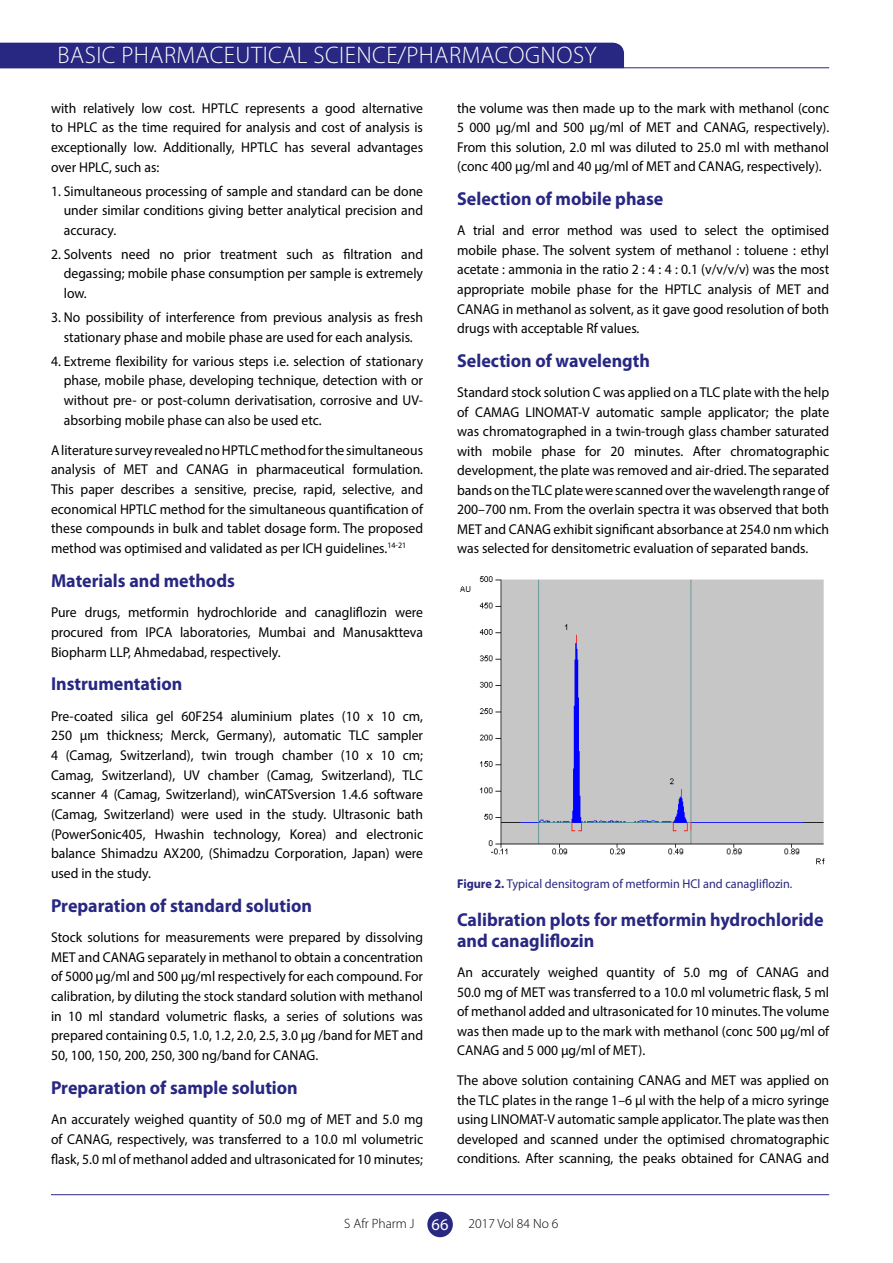
<style>
.page{position:relative;width:893px;height:1263px;background:#fff}
.page>*{position:absolute;margin:0;border:0;box-sizing:border-box;transform-origin:0 0}
.t1{font:300 24px "Myriad Pro";letter-spacing:.02em;color:#fff}
.t2{font:700 18.75px/21px "Myriad Pro";color:#282781;scale:.96 1}
.t3{font:14.25px/19.6px "Myriad Pro";color:#000;text-align:justify;scale:.96 1}
.t4{font:300 13.5px "Myriad Pro";color:#000}
.t5{font:12.75px "Myriad Pro";color:#282781;scale:.96 1}
.s1{font-weight:700}
.s2{font-weight:400;font-size:16.5px;color:#fff}
</style>
<div class="page">
<hr style="left:51px;top:1194px;width:778px;height:1px;background:#282781">
<div style="left:427px;top:1212px;width:26px;height:25px;background:#282781;border-radius:50%"></div>
<svg style="left:0;top:42px;width:625px;height:27px;background:#323187"></svg>
<hr style="left:0;top:67px;width:829px;height:1px;background:#282781">
<img style="left:460px;top:576px;width:365px;height:289px">
<h1 class="t1" style="left:58px;top:41px;width:541px">BASIC PHARMACEUTICAL SCIENCE/PHARMACOGNOSY</h1>
<p class="t3" style="left:51px;top:98px;width:389px">with relatively low cost. HPTLC represents a good alternative to HPLC as the time required for analysis and cost of analysis is exceptionally low. Additionally, HPTLC has several advantages over HPLC, such as:</p>
<p class="t3" style="left:64px;top:181px;width:376px;text-indent:-13px">1. Simultaneous processing of sample and standard can be done under similar conditions giving better analytical precision and accuracy.</p>
<p class="t3" style="left:64px;top:244px;width:376px;text-indent:-13px">2. Solvents need no prior treatment such as filtration and degassing; mobile phase consumption per sample is extremely low.</p>
<p class="t3" style="left:51px;top:307px;width:389px;text-align:center">3. No possibility of interference from previous analysis as fresh stationary phase and mobile phase are used for each analysis.</p>
<p class="t3" style="left:64px;top:351px;width:376px;text-indent:-13px">4. Extreme flexibility for various steps i.e. selection of stationary phase, mobile phase, developing technique, detection with or without pre- or post-column derivatisation, corrosive and UV&shy;absorbing mobile phase can also be used etc.</p>
<p class="t3" style="left:51px;top:440px;width:389px">A literature survey revealed no HPTLC method for the simultaneous analysis of MET and CANAG in pharmaceutical formulation.<br>This paper describes a sensitive, precise, rapid, selective, and economical HPTLC method for the simultaneous quantification of these compounds in bulk and tablet dosage form. The proposed method was optimised and validated as per ICH guidelines.<sup>14-21</sup></p>
<h2 class="t2" style="left:51px;top:569px;width:193px">Materials and methods</h2>
<p class="t3" style="left:51px;top:602px;width:389px">Pure drugs, metformin hydrochloride and canagliflozin were procured from IPCA laboratories, Mumbai and Manusaktteva Biopharm LLP, Ahmedabad, respectively.</p>
<h2 class="t2" style="left:51px;top:673px;width:138px">Instrumentation</h2>
<p class="t3" style="left:51px;top:706px;width:389px">Pre-coated silica gel 60F254 aluminium plates (10 x 10 cm, 250 μm thickness; Merck, Germany), automatic TLC sampler 4 (Camag, Switzerland), twin trough chamber (10 x 10 cm; Camag, Switzerland), UV chamber (Camag, Switzerland), TLC scanner 4 (Camag, Switzerland), winCATSversion 1.4.6 software (Camag, Switzerland) were used in the study. Ultrasonic bath (PowerSonic405, Hwashin technology, Korea) and electronic balance Shimadzu AX200, (Shimadzu Corporation, Japan) were used in the study.</p>
<h2 class="t2" style="left:51px;top:894px;width:273px">Preparation of standard solution</h2>
<p class="t3" style="left:51px;top:927px;width:389px">Stock solutions for measurements were prepared by dissolving MET and CANAG separately in methanol to obtain a concentration of 5000 µg/ml and 500 µg/ml respectively for each compound. For calibration, by diluting the stock standard solution with methanol in 10 ml standard volumetric flasks, a series of solutions was prepared containing 0.5, 1.0, 1.2, 2.0, 2.5, 3.0 µg /band for MET and 50, 100, 150, 200, 250, 300 ng/band for CANAG.</p>
<h2 class="t2" style="left:51px;top:1076px;width:259px">Preparation of sample solution</h2>
<p class="t3" style="left:51px;top:1109px;width:389px">An accurately weighed quantity of 50.0 mg of MET and 5.0 mg of CANAG, respectively, was transferred to a 10.0 ml volumetric flask, 5.0 ml of methanol added and ultrasonicated for 10 minutes;</p>
<p class="t3" style="left:457px;top:98px;width:389px">the volume was then made up to the mark with methanol (conc 5 000 µg/ml and 500 µg/ml of MET and CANAG, respectively).<br>From this solution, 2.0 ml was diluted to 25.0 ml with methanol (conc 400 µg/ml and 40 µg/ml of MET and CANAG, respectively).</p>
<h2 class="t2" style="left:457px;top:188px;width:216px">Selection of mobile phase</h2>
<p class="t3" style="left:457px;top:221px;width:389px">A trial and error method was used to select the optimised mobile phase. The solvent system of methanol : toluene : ethyl acetate : ammonia in the ratio 2 : 4 : 4 : 0.1 (v/v/v/v) was the most appropriate mobile phase for the HPTLC analysis of MET and CANAG in methanol as solvent, as it gave good resolution of both drugs with acceptable Rf values.</p>
<h2 class="t2" style="left:457px;top:349px;width:202px">Selection of wavelength</h2>
<p class="t3" style="left:457px;top:382px;width:389px">Standard stock solution C was applied on a TLC plate with the help of CAMAG LINOMAT-V automatic sample applicator; the plate was chromatographed in a twin-trough glass chamber saturated with mobile phase for 20 minutes. After chromatographic development, the plate was removed and air-dried. The separated bands on the TLC plate were scanned over the wavelength range of 200–700 nm. From the overlain spectra it was observed that both MET and CANAG exhibit significant absorbance at 254.0 nm which was selected for densitometric evaluation of separated bands.</p>
<p class="t5" style="left:457px;top:875px;width:351px"><span class="s1">Figure 2.</span> Typical densitogram of metformin HCl and canagliflozin.</p>
<h2 class="t2" style="left:457px;top:908px;width:383px">Calibration plots for metformin hydrochloride and canagliflozin</h2>
<p class="t3" style="left:457px;top:962px;width:389px">An accurately weighed quantity of 5.0 mg of CANAG and 50.0 mg of MET was transferred to a 10.0 ml volumetric flask, 5 ml of methanol added and ultrasonicated for 10 minutes. The volume was then made up to the mark with methanol (conc 500 µg/ml of CANAG and 5 000 µg/ml of MET).</p>
<p class="t3" style="left:457px;top:1070px;width:389px">The above solution containing CANAG and MET was applied on the TLC plates in the range 1–6 µl with the help of a micro syringe using LINOMAT-V automatic sample applicator. The plate was then developed and scanned under the optimised chromatographic conditions. After scanning, the peaks obtained for CANAG and</p>
<p class="t4" style="left:344px;top:1215px;width:106px">S Afr Pharm J <span class="s2">66</span></p>
<p class="t4" style="left:469px;top:1215px;width:91px">2017 Vol 84 No 6</p>
</div>
